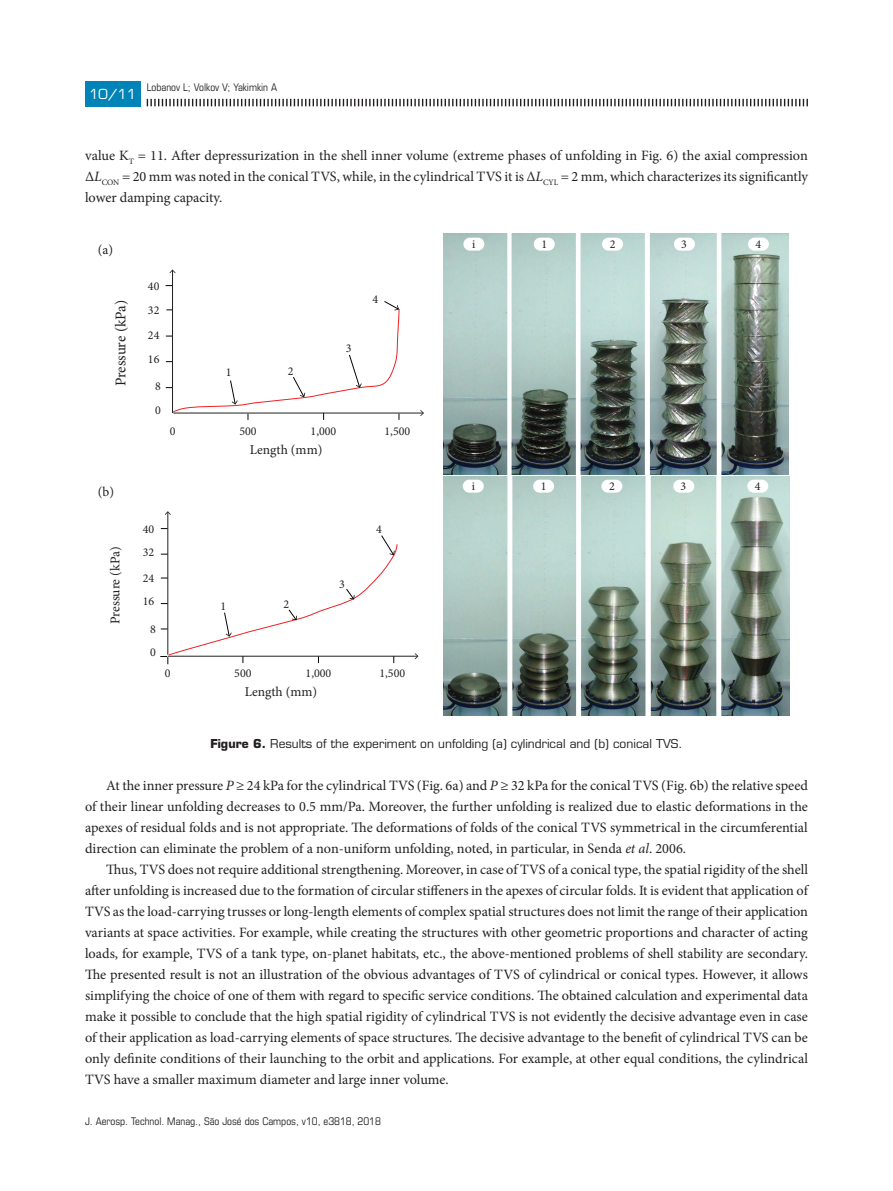
<style>
.page{position:relative;width:893px;height:1191px;background:#fff}
.page>*{position:absolute;margin:0;border:0;box-sizing:border-box;transform-origin:0 0}
.t1{font:15px "Minion Pro";letter-spacing:-.005em;color:#231f20}
.z13_texto{font:14.25px/21px "Minion Pro";color:#231f20;text-align:justify}
.t2{font:13.5px "Minion Pro";color:#231f20}
.t3{font:13.5px "Eurostile LT Std";color:#fff}
.z22_figuras_tabelas{font:12px "Eurostile LT Std";color:#231f20}
.t4{font:12px/23.5px "Minion Pro";color:#231f20}
.t5{font:condensed 10.5px "Eurostile LT Std";color:#231f20}
.s1{font-style:italic}
.s2{font-weight:700}
</style>
<div class="page">
<svg style="left:147px;top:99px;width:661px;height:7px"></svg>
<div style="left:85px;top:81px;width:55px;height:25px;background:#0083b6"></div>
<img style="left:443px;top:477px;width:346px;height:238px">
<img style="left:443px;top:233px;width:345px;height:241px">
<hr style="left:172px;top:270px;width:1px;height:143px;background:#231f20">
<svg style="left:169px;top:269px;width:7px;height:4px"></svg>
<hr style="left:167px;top:512px;width:1px;height:142px;background:#231f20">
<svg style="left:165px;top:511px;width:6px;height:4px"></svg>
<hr style="left:168px;top:656px;width:250px;height:1px;background:#231f20">
<svg style="left:415px;top:653px;width:3px;height:6px"></svg>
<hr style="left:173px;top:413px;width:250px;height:1px;background:#231f20">
<svg style="left:420px;top:410px;width:4px;height:6px"></svg>
<svg style="left:160px;top:528px;width:238px;height:136px"></svg>
<svg style="left:166px;top:301px;width:234px;height:119px"></svg>
<div style="left:463px;top:238px;width:21px;height:13px;background:#fff;border-radius:6px"></div>
<div style="left:534px;top:238px;width:21px;height:13px;background:#fff;border-radius:6px"></div>
<div style="left:602px;top:238px;width:21px;height:13px;background:#fff;border-radius:6px"></div>
<div style="left:674px;top:238px;width:21px;height:13px;background:#fff;border-radius:6px"></div>
<div style="left:748px;top:238px;width:21px;height:13px;background:#fff;border-radius:6px"></div>
<div style="left:463px;top:480px;width:21px;height:12px;background:#fff;border-radius:6px"></div>
<div style="left:533px;top:480px;width:21px;height:12px;background:#fff;border-radius:6px"></div>
<div style="left:601px;top:480px;width:21px;height:12px;background:#fff;border-radius:6px"></div>
<div style="left:673px;top:480px;width:21px;height:12px;background:#fff;border-radius:6px"></div>
<div style="left:747px;top:480px;width:21px;height:12px;background:#fff;border-radius:6px"></div>
<p class="t3" style="left:89px;top:86px;width:49px">10 11</p>
<p class="t3" style="left:96px;top:86px;width:36px">xx/xx</p>
<p class="t5" style="left:147px;top:81px;width:132px">Lobanov L; Volkov V; Yakimkin A</p>
<p class="z13_texto" style="left:85px;top:144px;width:724px">value K<sub>T</sub> = 11. After depressurization in the shell inner volume (extreme phases of unfolding in Fig. 6) the axial compression ∆<span class="s1">L</span><sub>СON</sub> = 20 mm was noted in the conical TVS, while, in the cylindrical TVS it is ∆<span class="s1">L</span><sub>СYL</sub> = 2 mm, which characterizes its significantly lower damping capacity.</p>
<p class="t2" style="left:98px;top:241px;width:17px">(a)</p>
<p class="t1" style="left:111px;top:386px;width:88px;rotate:-90deg">Pressure (kPa)</p>
<p class="t2" style="left:98px;top:482px;width:18px">(b)</p>
<p class="t2" style="left:106px;top:624px;width:79px;rotate:-90deg">Pressure (kPa)</p>
<p class="t4" style="left:148px;top:275px;width:13px">40<br>32</p>
<p class="t4" style="left:148px;top:324px;width:13px">24<br>16</p>
<p class="t4" style="left:155px;top:374px;width:7px">8<br>0</p>
<p class="t4" style="left:226px;top:360px;width:7px">1</p>
<p class="t4" style="left:288px;top:360px;width:7px">2</p>
<p class="t4" style="left:170px;top:419px;width:7px">0</p>
<p class="t4" style="left:239px;top:419px;width:19px">500</p>
<p class="t4" style="left:311px;top:419px;width:27px">1,000</p>
<p class="t2" style="left:250px;top:440px;width:74px">Length (mm)</p>
<p class="t4" style="left:346px;top:337px;width:7px">3</p>
<p class="t4" style="left:143px;top:517px;width:13px">40<br>32</p>
<p class="t4" style="left:143px;top:566px;width:13px">24<br>16</p>
<p class="t4" style="left:150px;top:617px;width:7px">8<br>0</p>
<p class="t4" style="left:221px;top:594px;width:7px">1</p>
<p class="t4" style="left:283px;top:592px;width:7px">2</p>
<p class="t4" style="left:339px;top:572px;width:7px">3</p>
<p class="t4" style="left:165px;top:661px;width:7px">0</p>
<p class="t4" style="left:234px;top:661px;width:19px">500</p>
<p class="t4" style="left:306px;top:661px;width:27px">1,000</p>
<p class="t2" style="left:245px;top:682px;width:74px">Length (mm)</p>
<p class="t4" style="left:373px;top:288px;width:7px">4</p>
<p class="t4" style="left:385px;top:419px;width:27px">1,500</p>
<p class="t4" style="left:376px;top:517px;width:7px">4</p>
<p class="t4" style="left:379px;top:661px;width:27px">1,500</p>
<p class="t4" style="left:472px;top:232px;width:5px">i</p>
<p class="t4" style="left:541px;top:232px;width:7px">1</p>
<p class="t4" style="left:610px;top:232px;width:7px">2</p>
<p class="t4" style="left:681px;top:232px;width:7px">3</p>
<p class="t4" style="left:755px;top:232px;width:7px">4</p>
<p class="t4" style="left:472px;top:474px;width:5px">i</p>
<p class="t4" style="left:541px;top:474px;width:7px">1</p>
<p class="t4" style="left:609px;top:474px;width:7px">2</p>
<p class="t4" style="left:680px;top:474px;width:7px">3</p>
<p class="t4" style="left:755px;top:474px;width:7px">4</p>
<p class="z22_figuras_tabelas" style="left:210px;top:736px;width:473px"><span class="s2">Figure 6.</span> Results of the experiment on unfolding (a) cylindrical and (b) conical TVS.</p>
<p class="z13_texto" style="left:85px;top:774px;width:724px;text-indent:21px">At the inner pressure <span class="s1">P</span> ≥ 24 kPa for the cylindrical TVS (Fig. 6a) and <span class="s1">P</span> ≥ 32 kPa for the conical TVS (Fig. 6b) the relative speed of their linear unfolding decreases to 0.5 mm/Pa. Moreover, the further unfolding is realized due to elastic deformations in the apexes of residual folds and is not appropriate. The deformations of folds of the conical TVS symmetrical in the circumferential direction can eliminate the problem of a non-uniform unfolding, noted, in particular, in Senda <span class="s1">et al</span>. 2006.</p>
<p class="z13_texto" style="left:85px;top:858px;width:724px;text-indent:21px">Thus, TVS does not require additional strengthening. Moreover, in case of TVS of a conical type, the spatial rigidity of the shell after unfolding is increased due to the formation of circular stiffeners in the apexes of circular folds. It is evident that application of TVS as the load-carrying trusses or long-length elements of complex spatial structures does not limit the range of their application variants at space activities. For example, while creating the structures with other geometric proportions and character of acting loads, for example, TVS of a tank type, on-planet habitats, etc., the above-mentioned problems of shell stability are secondary.<br>The presented result is not an illustration of the obvious advantages of TVS of cylindrical or conical types. However, it allows simplifying the choice of one of them with regard to specific service conditions. The obtained calculation and experimental data make it possible to conclude that the high spatial rigidity of cylindrical TVS is not evidently the decisive advantage even in case of their application as load-carrying elements of space structures. The decisive advantage to the benefit of cylindrical TVS can be only definite conditions of their launching to the orbit and applications. For example, at other equal conditions, the cylindrical TVS have a smaller maximum diameter and large inner volume.</p>
<p class="t5" style="left:85px;top:1114px;width:297px">J. Aerosp. Technol. Manag., São José dos Campos, v10, e3818, 2018</p>
</div>
